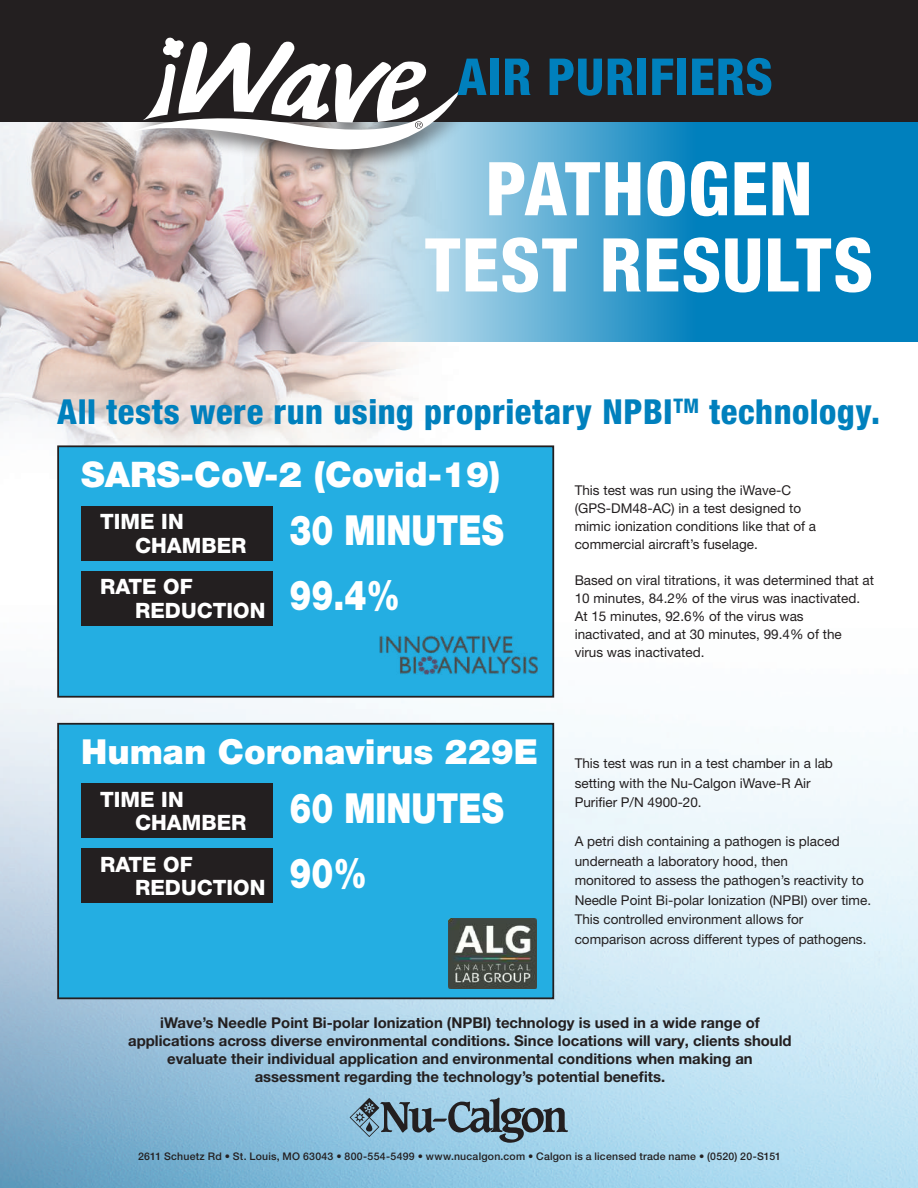
<style>
.page{position:relative;width:918px;height:1188px;background:#fff}
.page>*{position:absolute;margin:0;border:0;box-sizing:border-box;transform-origin:0 0}
.t1{font:800 condensed 74.25px/76.2px "Helvetica Neue LT Pro";letter-spacing:.01em;color:#fff;text-align:center}
.t2{font:800 condensed 51px "Helvetica Neue LT Pro";letter-spacing:.01em;color:#0080bd}
.t3{font:900 41.55px/64.9px "Helvetica Neue LT Pro";color:#fff;scale:.79 1}
.t4{font:900 35.25px "Helvetica Neue LT Pro";color:#fff}
.t5{font:800 condensed 34.5px "Helvetica Neue LT Pro";letter-spacing:.015em;color:#0080bd}
.t6{font:900 34.5px "Helvetica Neue LT Pro";color:#fff}
.t7{font:800 21.15px/23.5px "Helvetica Neue LT Pro";color:#fff}
.t8{font:700 14.85px/17.9px "Helvetica Neue LT Pro";color:#231f20;text-align:center}
.t9{font:13.5px/19.5px "Helvetica Neue LT Pro";color:#231f20}
.t10{font:500 10.5px "Helvetica Neue LT Pro";letter-spacing:.02em;color:#231f20}
</style>
<div class="page">
<img style="left:0;top:341px;width:918px;height:847px">
<div style="left:58px;top:446px;width:495px;height:251px;background:#24aee2"></div>
<div style="left:57px;top:445px;width:497px;height:253px;border:2px solid #231f20"></div>
<div style="left:81px;top:506px;width:192px;height:55px;background:#231f20"></div>
<div style="left:81px;top:571px;width:192px;height:55px;background:#231f20"></div>
<img style="left:379px;top:636px;width:158px;height:39px">
<svg style="left:350px;top:1098px;width:218px;height:45px;background:#7a9aac"></svg>
<div style="left:58px;top:724px;width:495px;height:274px;background:#24aee2"></div>
<div style="left:57px;top:723px;width:497px;height:276px;border:2px solid #231f20"></div>
<div style="left:81px;top:783px;width:192px;height:55px;background:#231f20"></div>
<div style="left:81px;top:848px;width:192px;height:55px;background:#231f20"></div>
<img style="left:449px;top:918px;width:88px;height:71px">
<svg style="left:0;top:122px;width:918px;height:219px;background:#74aac6"></svg>
<div style="left:0;top:0;width:918px;height:122px;background:#231f20"></div>
<div style="left:124px;top:29px;width:353px;height:144px;background:#231f20;opacity:.75"></div>
<svg style="left:133px;top:38px;width:328px;height:111px"></svg>
<h2 class="t2" style="left:457px;top:46px;width:317px">AIR PURIFIERS</h2>
<h1 class="t1" style="left:425px;top:150px;width:450px">PATHOGEN<br>TEST RESULTS</h1>
<h3 class="t5" style="left:57px;top:391px;width:824px">All tests were run using proprietary NPBI<sup>TM</sup> technology.</h3>
<h3 class="t4" style="left:81px;top:454px;width:421px">SARS-CoV-2 (Covid-19)</h3>
<h3 class="t7" style="left:135px;top:510px;width:113px;text-indent:-35px">TIME IN<br>CHAMBER</h3>
<h3 class="t7" style="left:135px;top:575px;width:132px;text-indent:-35px">RATE OF<br>REDUCTION</h3>
<h3 class="t3" style="left:289px;top:498px;width:273px">30 MINUTES<br>99.4%</h3>
<h3 class="t6" style="left:81px;top:731px;width:458px">Human Coronavirus 229E</h3>
<h3 class="t7" style="left:135px;top:787px;width:113px;text-indent:-35px">TIME IN<br>CHAMBER</h3>
<h3 class="t7" style="left:135px;top:852px;width:132px;text-indent:-35px">RATE OF<br>REDUCTION</h3>
<h3 class="t3" style="left:289px;top:775px;width:273px">60 MINUTES<br>90%</h3>
<p class="t9" style="left:575px;top:481px;width:243px;line-height:18px">This test was run using the iWave-C (GPS-DM48-AC) in a test designed to mimic ionization conditions like that of a commercial aircraft’s fuselage.</p>
<p class="t9" style="left:575px;top:571px;width:301px;line-height:18px">Based on viral titrations, it was determined that at 10 minutes, 84.2% of the virus was inactivated.<br>At 15 minutes, 92.6% of the virus was inactivated, and at 30 minutes, 99.4% of the<br>virus was inactivated.</p>
<p class="t9" style="left:575px;top:754px;width:260px">This test was run in a test chamber in a lab setting with the Nu-Calgon iWave-R Air<br>Purifier P/N 4900-20.</p>
<p class="t9" style="left:575px;top:832px;width:298px">A petri dish containing a pathogen is placed underneath a laboratory hood, then<br>monitored to assess the pathogen’s reactivity to Needle Point Bi-polar Ionization (NPBI) over time.<br>This controlled environment allows for comparison across different types of pathogens.</p>
<p class="t8" style="left:128px;top:1013px;width:665px">iWave’s Needle Point Bi-polar Ionization (NPBI) technology is used in a wide range of applications across diverse environmental conditions. Since locations will vary, clients should evaluate their individual application and environmental conditions when making an assessment regarding the technology’s potential benefits.</p>
<p class="t10" style="left:138px;top:1150px;width:644px">2611 Schuetz Rd • St. Louis, MO 63043 • 800-554-5499 • www.nucalgon.com • Calgon is a licensed trade name • (0520) 20-S151</p>
</div>
